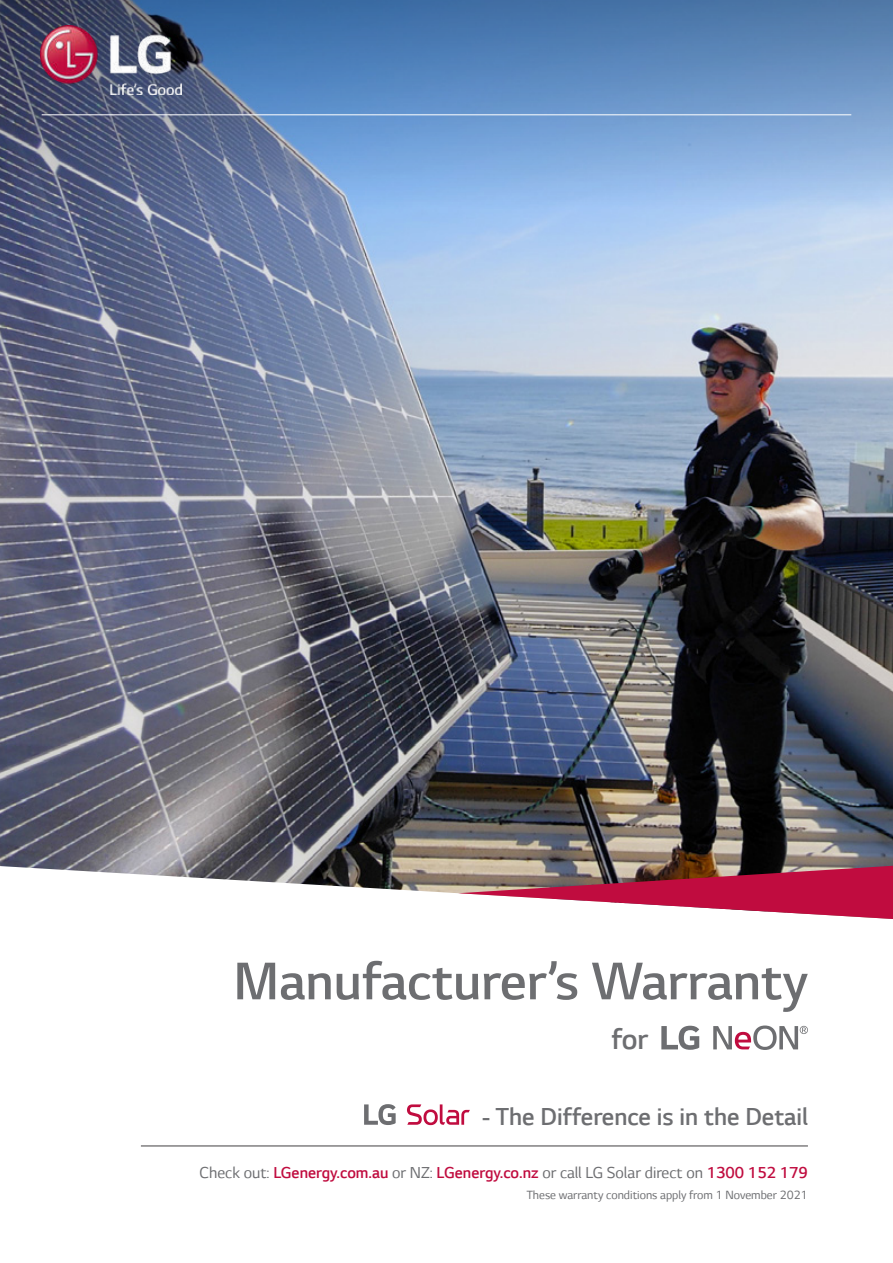
<style>
.page{position:relative;width:893px;height:1263px;background:#fff}
.page>*{position:absolute;margin:0;border:0;box-sizing:border-box;transform-origin:0 0}
.t1{font:300 60.15px "LG Smart";color:#6d6e71}
.t2{font:300 33px "LG Smart";color:#6d6e71}
.t3{font:300 27.9px "LG Smart";color:#6d6e71}
.t4{font:300 18px "LG Smart";color:#c00c3f}
.t5{font:13.5px "LG Smart";color:#6d6e71}
.s1{font-weight:400;color:#6d6e71}
</style>
<div class="page">
<img style="left:0;top:208px;width:893px;height:686px">
<svg style="left:0;top:0;width:893px;height:208px;background:#6589b7"></svg>
<svg style="left:458px;top:866px;width:435px;height:53px"></svg>
<hr style="left:42px;top:114px;width:809px;height:1px;background:#fff">
<img style="left:41px;top:26px;width:140px;height:68px">
<svg style="left:364px;top:1104px;width:32px;height:21px"></svg>
<svg style="left:407px;top:1104px;width:63px;height:21px"></svg>
<svg style="left:661px;top:1026px;width:38px;height:24px"></svg>
<svg style="left:713px;top:1025px;width:95px;height:25px"></svg>
<hr style="left:141px;top:1146px;width:667px;height:1px;background:#414042">
<h1 class="t1" style="left:233px;top:961px;width:576px">Manufacturer’s Warranty</h1>
<h2 class="t2" style="left:611px;top:1028px;width:39px">for</h2>
<h3 class="t3" style="left:481px;top:1107px;width:328px">- The Difference is in the Detail</h3>
<p class="t4" style="left:199px;top:1166px;width:610px"><span class="s1">Check out:</span> LGenergy.com.au <span class="s1">or NZ:</span> LGenergy.co.nz <span class="s1">or call LG Solar direct on</span> 1300 152 179</p>
<p class="t5" style="left:527px;top:1190px;width:283px">These warranty conditions apply from 1 November 2021</p>
</div>
